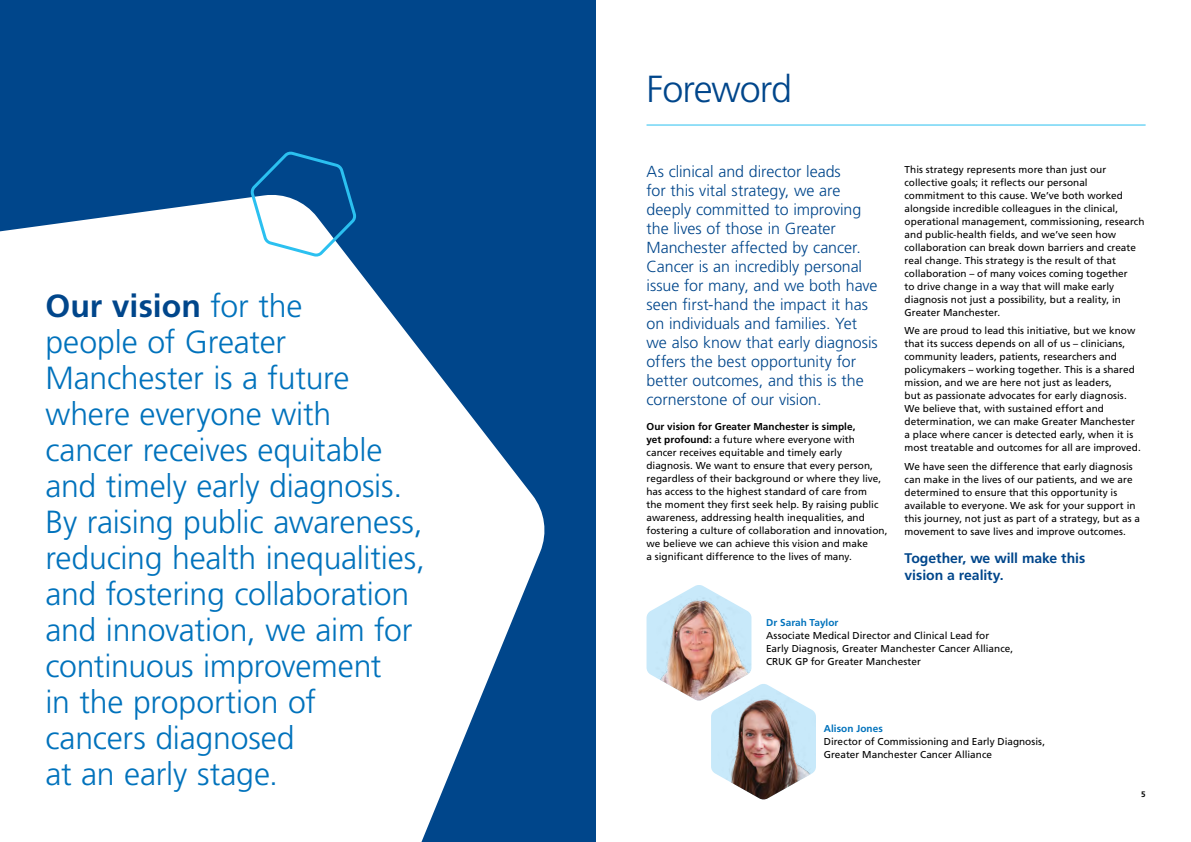
<style>
.page{position:relative;width:1191px;height:842px;background:#fff}
.page>*{position:absolute;margin:0;border:0;box-sizing:border-box;transform-origin:0 0}
.Page_Title{font:300 37.7px "Frutiger LT Std";letter-spacing:-.03em;color:#00468b}
.Standfirst{font:300 32px/36px "Frutiger LT Std";letter-spacing:-.005em;color:#0072bc}
.Standfirst-2{font:300 16px/19px "Frutiger LT Std";color:#00468b}
.Sub-Title{font:700 14px/17px "Frutiger LT Std";letter-spacing:-.005em;color:#00468b}
.Body_Copy{font:10px/13px "Frutiger LT Std";color:#000}
.t1{font:700 8px "Frutiger LT Std";color:#000}
.s1{font-weight:700;color:#00468b}
.s2{font-weight:700}
.s3{font-weight:700;color:#0072bc}
</style>
<div class="page">
<div style="left:0;top:0;width:595px;height:842px;background:#00468b"></div>
<svg style="left:0;top:197px;width:545px;height:645px;fill:#fff"></svg>
<svg style="left:248px;top:151px;width:110px;height:108px"></svg>
<img style="left:646px;top:585px;width:106px;height:185px">
<img style="left:712px;top:684px;width:104px;height:116px">
<hr style="left:646px;top:125px;width:499px;height:1px;background:#2bc0f0">
<p class="Standfirst" style="left:45px;top:289px;width:381px"><span class="s1">Our vision</span> for the<br>people of Greater<br>Manchester is a future where everyone with cancer receives equitable and timely early diagnosis.<br>By raising public awareness, reducing health inequalities, and fostering collaboration and innovation, we aim for continuous improvement<br>in the proportion of<br>cancers diagnosed<br>at an early stage.</p>
<p class="Page_Title" style="left:646px;top:68px;width:147px">Foreword</p>
<p class="Standfirst-2" style="left:646px;top:162px;width:233px">As clinical and director leads<br>for this vital strategy, we are deeply committed to improving the lives of those in Greater<br>Manchester affected by cancer.<br>Cancer is an incredibly personal issue for many, and we both have seen first-hand the impact it has on individuals and families. Yet we also know that early diagnosis offers the best opportunity for better outcomes, and this is the cornerstone of our vision.</p>
<p class="Body_Copy" style="left:646px;top:420px;width:242px"><span class="s2">Our vision for Greater Manchester is simple,<br>yet profound:</span> a future where everyone with cancer receives equitable and timely early diagnosis. We want to ensure that every person, regardless of their background or where they live, has access to the highest standard of care from<br>the moment they first seek help. By raising public awareness, addressing health inequalities, and fostering a culture of collaboration and innovation, we believe we can achieve this vision and make<br>a significant difference to the lives of many.</p>
<p class="Body_Copy" style="left:904px;top:163px;width:241px">This strategy represents more than just our collective goals; it reflects our personal commitment to this cause. We’ve both worked alongside incredible colleagues in the clinical, operational management, commissioning, research and public-health fields, and we’ve seen how collaboration can break down barriers and create real change. This strategy is the result of that collaboration – of many voices coming together<br>to drive change in a way that will make early diagnosis not just a possibility, but a reality, in Greater Manchester.</p>
<p class="Body_Copy" style="left:904px;top:324px;width:238px">We are proud to lead this initiative, but we know that its success depends on all of us – clinicians, community leaders, patients, researchers and policymakers – working together. This is a shared mission, and we are here not just as leaders,<br>but as passionate advocates for early diagnosis.<br>We believe that, with sustained effort and determination, we can make Greater Manchester a place where cancer is detected early, when it is most treatable and outcomes for all are improved.</p>
<p class="Body_Copy" style="left:904px;top:460px;width:237px">We have seen the difference that early diagnosis can make in the lives of our patients, and we are determined to ensure that this opportunity is available to everyone. We ask for your support in this journey, not just as part of a strategy, but as a movement to save lives and improve outcomes.</p>
<p class="Sub-Title" style="left:904px;top:550px;width:182px">Together, we will make this vision a reality.</p>
<p class="Body_Copy" style="left:766px;top:616px;width:248px"><span class="s3">Dr Sarah Taylor<br></span>Associate Medical Director and Clinical Lead for Early Diagnosis, Greater Manchester Cancer Alliance, CRUK GP for Greater Manchester</p>
<p class="Body_Copy" style="left:824px;top:722px;width:223px"><span class="s3">Alison Jones<br></span>Director of Commissioning and Early Diagnosis,<br>Greater Manchester Cancer Alliance</p>
<p class="t1" style="left:1141px;top:789px;width:6px">5</p>
</div>
